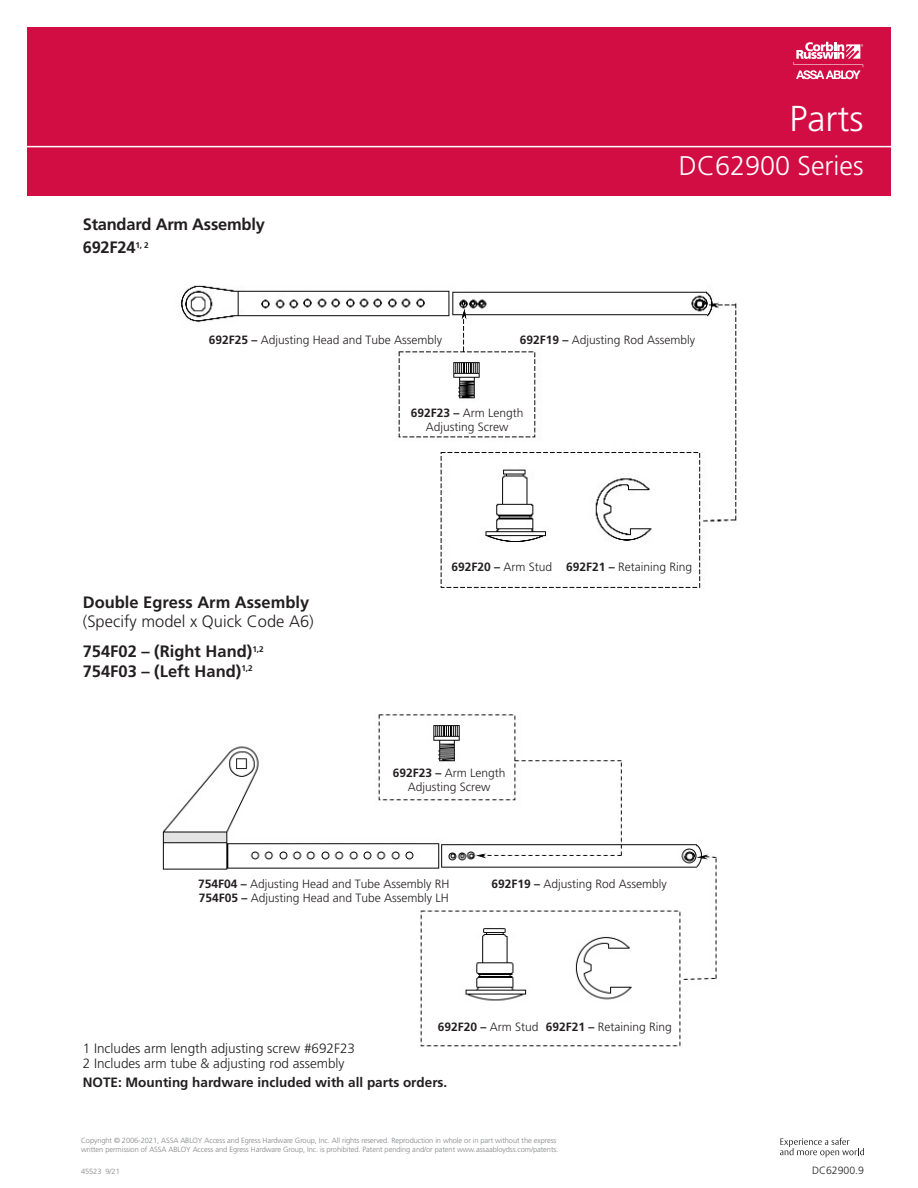
<style>
.page{position:relative;width:918px;height:1188px;background:#fff}
.page>*{position:absolute;margin:0;border:0;box-sizing:border-box;transform-origin:0 0}
.t1{font:300 36px "Frutiger LT Pro";color:#fff}
.t2{font:300 27px "Frutiger LT Pro";color:#fff}
.Head{font:700 16.5px/19.8px "Frutiger LT Pro";color:#231f20}
.Head-2{font:300 16.5px "Frutiger LT Pro";color:#231f20}
.Note{font:300 13.5px/15px "Frutiger LT Pro";color:#231f20}
.t3{font:700 13.5px "Frutiger LT Pro";color:#231f20}
.Callouts{font:300 12px/13.5px "Frutiger LT Pro";color:#231f20;text-align:center}
.Callouts-2{font:700 12px "Frutiger LT Pro";color:#231f20}
.t4{font:300 10.5px "Frutiger LT Pro";color:#231f20}
.t5{font:300 7.5px/9px "Frutiger LT Pro";letter-spacing:-.01em;color:#808285}
.s1{font-weight:700}
.s2{font-weight:300}
</style>
<div class="page">
<svg style="left:780px;top:1138px;width:84px;height:19px"></svg>
<div style="left:27px;top:27px;width:864px;height:169px;background:#d20d44"></div>
<hr style="left:7px;top:146px;width:896px;height:1px;background:#fff">
<svg style="left:793px;top:42px;width:70px;height:37px"></svg>
<img style="left:181px;top:285px;width:556px;height:303px">
<img style="left:162px;top:714px;width:555px;height:333px">
<p class="Head" style="left:83px;top:214px;width:184px">Standard Arm Assembly</p>
<p class="Head" style="left:83px;top:238px;width:68px">692F24<sup>1,</sup> <sup>2</sup></p>
<p class="t1" style="left:790px;top:98px;width:75px">Parts</p>
<p class="t2" style="left:679px;top:149px;width:186px">DC62900 Series</p>
<p class="Callouts" style="left:209px;top:333px;width:235px"><span class="s1">692F25 –</span> Adjusting Head and Tube Assembly</p>
<p class="Callouts" style="left:520px;top:333px;width:177px"><span class="s1">692F19 –</span> Adjusting Rod Assembly</p>
<p class="Callouts" style="left:411px;top:406px;width:114px"><span class="s1">692F23 –</span> Arm Length<br>Adjusting Screw</p>
<p class="Head" style="left:83px;top:592px;width:228px">Double Egress Arm Assembly</p>
<p class="Head-2" style="left:83px;top:612px;width:233px">(Specify model x Quick Code A6)</p>
<p class="Head" style="left:83px;top:641px;width:183px">754F02 – (Right Hand)<sup>1,2<br></sup>754F03 – (Left Hand)<sup>1,2</sup></p>
<p class="Callouts-2" style="left:451px;top:559px;width:102px">692F20 – <span class="s2">Arm Stud</span></p>
<p class="Callouts" style="left:566px;top:560px;width:128px"><span class="s1">692F21 –</span> Retaining Ring</p>
<p class="Callouts" style="left:393px;top:766px;width:114px"><span class="s1">692F23 –</span> Arm Length<br>Adjusting Screw</p>
<p class="Callouts" style="left:198px;top:877px;width:253px;text-align:left"><span class="s1">754F04 –</span> Adjusting Head and Tube Assembly RH<br><span class="s1">754F05 –</span> Adjusting Head and Tube Assembly LH</p>
<p class="Callouts" style="left:491px;top:877px;width:177px"><span class="s1">692F19 –</span> Adjusting Rod Assembly</p>
<p class="Note" style="left:83px;top:1041px;width:274px">1 Includes arm length adjusting screw #692F23<br>2 Includes arm tube &amp; adjusting rod assembly</p>
<p class="Callouts-2" style="left:438px;top:1020px;width:102px">692F20 – <span class="s2">Arm Stud</span></p>
<p class="Callouts" style="left:546px;top:1020px;width:128px"><span class="s1">692F21 –</span> Retaining Ring</p>
<p class="t3" style="left:83px;top:1074px;width:366px">NOTE: Mounting hardware included with all parts orders.</p>
<p class="t5" style="left:81px;top:1136px;width:479px">Copyright © 2006-2021, ASSA ABLOY Access and Egress Hardware Group, Inc. All rights reserved. Reproduction in whole or in part without the express written permission of ASSA ABLOY Access and Egress Hardware Group, Inc. is prohibited. Patent pending and/or patent www.assaabloydss.com/patents.</p>
<p class="t5" style="left:81px;top:1167px;width:40px">45523 9/21</p>
<p class="t4" style="left:812px;top:1164px;width:53px">DC62900.9</p>
</div>
